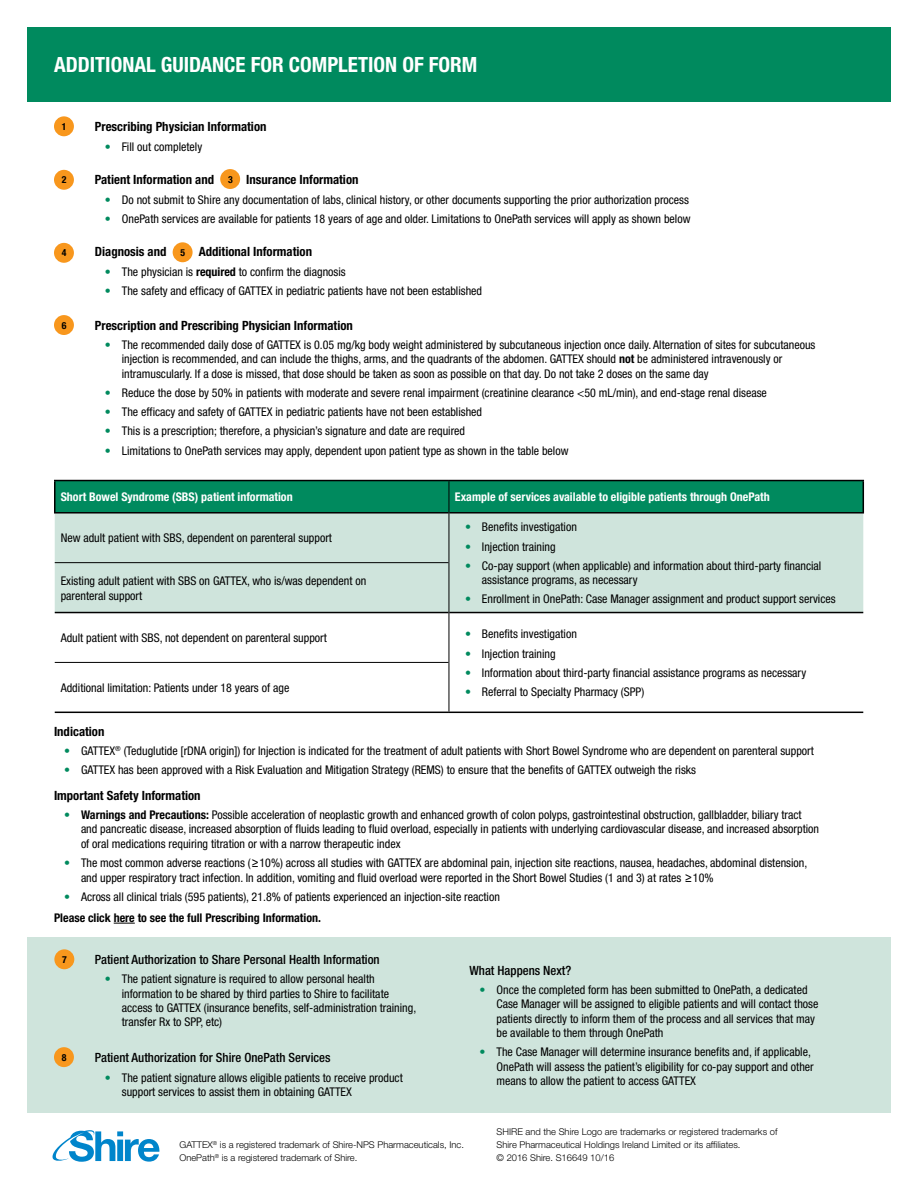
<style>
.page{position:relative;width:918px;height:1188px;background:#fff}
.page>*{position:absolute;margin:0;border:0;box-sizing:border-box;transform-origin:0 0}
.t1{font:700 condensed 21px "Helvetica Neue";color:#fff}
.t2{font:700 condensed 12.75px "Helvetica Neue";color:#000}
.t3{font:500 condensed 12.75px "Helvetica Neue";color:#000}
.t4{font:condensed 12px/14.4px "Helvetica Neue";color:#000}
.t5{font:700 condensed 12px "Helvetica Neue";color:#fff}
.t6{font:700 condensed 9.75px "Helvetica Neue";color:#000}
.t7{font:300 9.3px/12.9px "Helvetica Neue";color:#000}
.s1{color:#008a5e}
.s2{font-size:9.75px}
.s3{font-weight:700}
.s4{font-family:"Akzidenz Grotesk BQ";font-stretch:normal}
</style>
<div class="page">
<div style="left:27px;top:937px;width:864px;height:176px;background:#cfe4dc"></div>
<div style="left:54px;top:116px;width:20px;height:20px;background:#f8971d;border-radius:50%"></div>
<div style="left:54px;top:170px;width:20px;height:20px;background:#f8971d;border-radius:50%"></div>
<div style="left:220px;top:169px;width:20px;height:20px;background:#f8971d;border-radius:50%"></div>
<div style="left:173px;top:242px;width:20px;height:20px;background:#f8971d;border-radius:50%"></div>
<div style="left:54px;top:315px;width:20px;height:20px;background:#f8971d;border-radius:50%"></div>
<svg style="left:114px;top:923px;width:21px;height:1px"></svg>
<div style="left:56px;top:481px;width:807px;height:31px;background:#008a5e"></div>
<div style="left:55px;top:514px;width:808px;height:98px;background:#cfe4dc"></div>
<svg style="left:55px;top:613px;width:808px;height:99px"></svg>
<hr style="left:55px;top:562px;width:394px;height:1px;background:#000">
<hr style="left:55px;top:612px;width:394px;height:1px;background:#000">
<hr style="left:449px;top:612px;width:414px;height:1px;background:#000">
<hr style="left:449px;top:712px;width:414px;height:1px;background:#000">
<hr style="left:54px;top:480px;width:395px;height:1px;background:#000">
<hr style="left:54px;top:481px;width:2px;height:31px;background:#000">
<hr style="left:449px;top:480px;width:415px;height:1px;background:#000">
<hr style="left:863px;top:481px;width:1px;height:31px;background:#000">
<hr style="left:54px;top:512px;width:395px;height:2px;background:#000">
<hr style="left:449px;top:512px;width:415px;height:2px;background:#000">
<hr style="left:449px;top:513px;width:1px;height:50px;background:#000">
<hr style="left:449px;top:563px;width:1px;height:50px;background:#000">
<hr style="left:449px;top:613px;width:1px;height:49px;background:#000">
<hr style="left:55px;top:712px;width:394px;height:1px;background:#000">
<hr style="left:55px;top:662px;width:394px;height:1px;background:#000">
<hr style="left:449px;top:662px;width:1px;height:50px;background:#000">
<hr style="left:449px;top:481px;width:1px;height:32px;background:#000">
<div style="left:54px;top:1047px;width:20px;height:20px;background:#f8971d;border-radius:50%"></div>
<div style="left:54px;top:243px;width:20px;height:20px;background:#f8971d;border-radius:50%"></div>
<div style="left:54px;top:949px;width:20px;height:20px;background:#f8971d;border-radius:50%"></div>
<div style="left:27px;top:27px;width:864px;height:74px;background:#008a5e"></div>
<svg style="left:52px;top:1130px;width:107px;height:32px"></svg>
<h1 class="t1" style="left:54px;top:52px;width:425px">ADDITIONAL GUIDANCE FOR COMPLETION OF FORM</h1>
<p class="t6" style="left:62px;top:120px;width:6px">1</p>
<p class="t2" style="left:95px;top:119px;width:173px">Prescribing Physician Information</p>
<p class="t4" style="left:105px;top:139px;width:99px"><span class="s1">•</span> Fill out completely</p>
<p class="t6" style="left:62px;top:174px;width:6px">2</p>
<p class="t2" style="left:95px;top:172px;width:265px">Patient Information and <sup>3</sup> Insurance Information</p>
<p class="t4" style="left:105px;top:192px;width:586px"><span class="s1">•</span> Do not submit to Shire any documentation of labs, clinical history, or other documents supporting the prior authorization process</p>
<p class="t4" style="left:105px;top:211px;width:587px"><span class="s1">•</span> OnePath services are available for patients 18 years of age and older. Limitations to OnePath services will apply as shown below</p>
<p class="t2" style="left:95px;top:244px;width:219px">Diagnosis and <span class="s2">5</span> Additional Information</p>
<p class="t4" style="left:105px;top:264px;width:242px"><span class="s1">•</span> The physician is <span class="s3">required</span> to confirm the diagnosis</p>
<p class="t4" style="left:105px;top:283px;width:379px"><span class="s1">•</span> The safety and efficacy of GATTEX in pediatric patients have not been established</p>
<p class="t6" style="left:62px;top:319px;width:6px">6</p>
<p class="t2" style="left:95px;top:317px;width:260px">Prescription and Prescribing Physician Information</p>
<p class="t4" style="left:122px;top:337px;width:695px;text-indent:-17px"><span class="s1">•</span> The recommended daily dose of GATTEX is 0.05 mg/kg body weight administered by subcutaneous injection once daily. Alternation of sites for subcutaneous injection is recommended, and can include the thighs, arms, and the quadrants of the abdomen. GATTEX should <span class="s3">not</span> be administered intravenously or intramuscularly. If a dose is missed, that dose should be taken as soon as possible on that day. Do not take 2 doses on the same day</p>
<p class="t4" style="left:105px;top:385px;width:664px"><span class="s1">•</span> Reduce the dose by 50% in patients with moderate and severe renal impairment (creatinine clearance &lt;50 mL/min), and end-stage renal disease</p>
<p class="t4" style="left:105px;top:405px;width:379px"><span class="s1">•</span> The efficacy and safety of GATTEX in pediatric patients have not been established</p>
<p class="t4" style="left:105px;top:424px;width:362px"><span class="s1">•</span> This is a prescription; therefore, a physician’s signature and date are required</p>
<p class="t4" style="left:105px;top:443px;width:465px"><span class="s1">•</span> Limitations to OnePath services may apply, dependent upon patient type as shown in the table below</p>
<p class="t5" style="left:61px;top:490px;width:234px">Short Bowel Syndrome (SBS) patient information</p>
<p class="t5" style="left:455px;top:490px;width:316px">Example of services available to eligible patients through OnePath</p>
<p class="t4" style="left:61px;top:531px;width:273px">New adult patient with SBS, dependent on parenteral support</p>
<p class="t6" style="left:62px;top:247px;width:6px">4</p>
<p class="t4" style="left:465px;top:520px;width:113px"><span class="s1">•</span> Benefits investigation</p>
<p class="t4" style="left:465px;top:539px;width:92px"><span class="s1">•</span> Injection training</p>
<p class="t4" style="left:482px;top:558px;width:341px;text-indent:-17px"><span class="s1">•</span> Co-pay support (when applicable) and information about third-party financial assistance programs, as necessary</p>
<p class="t4" style="left:465px;top:592px;width:372px"><span class="s1">•</span> Enrollment in OnePath: Case Manager assignment and product support services</p>
<p class="t4" style="left:61px;top:574px;width:307px">Existing adult patient with SBS on GATTEX, who is/was dependent on parenteral support</p>
<p class="t4" style="left:61px;top:631px;width:268px">Adult patient with SBS, not dependent on parenteral support</p>
<p class="t4" style="left:465px;top:627px;width:113px"><span class="s1">•</span> Benefits investigation</p>
<p class="t4" style="left:465px;top:646px;width:92px"><span class="s1">•</span> Injection training</p>
<p class="t4" style="left:465px;top:665px;width:343px"><span class="s1">•</span> Information about third-party financial assistance programs as necessary</p>
<p class="t4" style="left:465px;top:685px;width:181px"><span class="s1">•</span> Referral to Specialty Pharmacy (SPP)</p>
<p class="t4" style="left:61px;top:681px;width:230px">Additional limitation: Patients under 18 years of age</p>
<p class="t2" style="left:54px;top:724px;width:52px">Indication</p>
<p class="t4" style="left:64px;top:744px;width:751px"><span class="s1">•</span> GATTEX<sup>®</sup> (Teduglutide [rDNA origin]) for Injection is indicated for the treatment of adult patients with Short Bowel Syndrome who are dependent on parenteral support</p>
<p class="t4" style="left:64px;top:763px;width:634px"><span class="s1">•</span> GATTEX has been approved with a Risk Evaluation and Mitigation Strategy (REMS) to ensure that the benefits of GATTEX outweigh the risks</p>
<p class="t2" style="left:54px;top:788px;width:148px">Important Safety Information</p>
<p class="t4" style="left:81px;top:808px;width:740px;text-indent:-17px"><span class="s1">•</span> <span class="s3">Warnings and Precautions:</span> Possible acceleration of neoplastic growth and enhanced growth of colon polyps, gastrointestinal obstruction, gallbladder, biliary tract and pancreatic disease, increased absorption of fluids leading to fluid overload, especially in patients with underlying cardiovascular disease, and increased absorption of oral medications requiring titration or with a narrow therapeutic index</p>
<p class="t4" style="left:81px;top:856px;width:728px;text-indent:-17px"><span class="s1">•</span> The most common adverse reactions (<span class="s4">≥</span>10%) across all studies with GATTEX are abdominal pain, injection site reactions, nausea, headaches, abdominal distension, and upper respiratory tract infection. In addition, vomiting and fluid overload were reported in the Short Bowel Studies (1 and 3) at rates <span class="s4">≥</span>10%</p>
<p class="t4" style="left:54px;top:886px;width:447px;line-height:21.1px;text-indent:10px"><span class="s1">•</span> Across all clinical trials (595 patients), 21.8% of patients experienced an injection-site reaction<br><span class="s3">Please click here to see the full Prescribing Information.</span></p>
<p class="t3" style="left:95px;top:952px;width:286px">Patient Authorization to Share Personal Health Information</p>
<p class="t4" style="left:122px;top:972px;width:296px;text-indent:-17px"><span class="s1">•</span> The patient signature is required to allow personal health information to be shared by third parties to Shire to facilitate access to GATTEX (insurance benefits, self-administration training, transfer Rx to SPP, etc)</p>
<p class="t6" style="left:62px;top:953px;width:6px">7</p>
<p class="t3" style="left:469px;top:963px;width:103px">What Happens Next?</p>
<p class="t4" style="left:496px;top:982px;width:324px;text-indent:-17px"><span class="s1">•</span> Once the completed form has been submitted to OnePath, a dedicated Case Manager will be assigned to eligible patients and will contact those patients directly to inform them of the process and all services that may be available to them through OnePath</p>
<p class="t4" style="left:496px;top:1045px;width:319px;text-indent:-17px"><span class="s1">•</span> The Case Manager will determine insurance benefits and, if applicable,<br>OnePath will assess the patient’s eligibility for co-pay support and other means to allow the patient to access GATTEX</p>
<p class="t6" style="left:62px;top:1051px;width:6px">8</p>
<p class="t3" style="left:95px;top:1050px;width:237px">Patient Authorization for Shire OnePath Services</p>
<p class="t4" style="left:122px;top:1070px;width:282px;text-indent:-17px"><span class="s1">•</span> The patient signature allows eligible patients to receive product support services to assist them in obtaining GATTEX</p>
<p class="t7" style="left:179px;top:1138px;width:286px">GATTEX<sup>®</sup> is a registered trademark of Shire-NPS Pharmaceuticals, Inc.<br>OnePath<sup>®</sup> is a registered trademark of Shire.</p>
<p class="t7" style="left:497px;top:1125px;width:282px">SHIRE and the Shire Logo are trademarks or registered trademarks of<br>Shire Pharmaceutical Holdings Ireland Limited or its affiliates.<br>© 2016 Shire. S16649 10/16</p>
</div>
